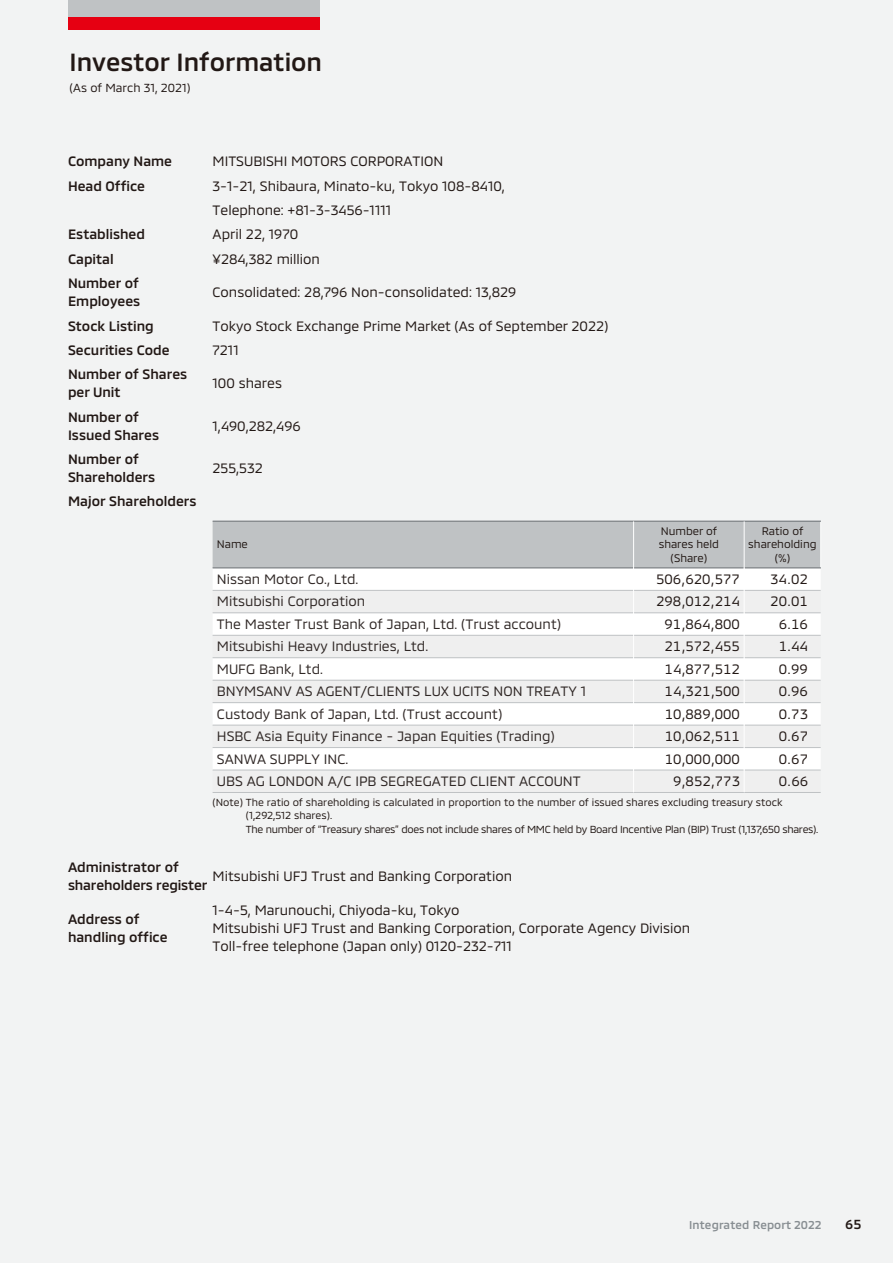
<style>
.page{position:relative;width:893px;height:1263px;background:#f2f3f3}
.page>*{position:absolute;margin:0;border:0;box-sizing:border-box;transform-origin:0 0}
.t1{font:500 25.5px "MMC";color:#221815}
.t2{font:13.95px/24.5px "MMC";color:#221815}
.t3{font:13.95px "MMC";color:#2f2725}
.t4{font:500 13.95px/18px "MMC";color:#221815}
.t5{font:500 13.5px "MMC";color:#221815}
.t6{font:12px "MMC";color:#221815}
.t7{font:500 11.7px "MMC";letter-spacing:.01em;color:#888e92}
.t8{font:11.25px/13.5px "MMC";color:#221815;text-align:center}
.t9{font:10.5px/13.5px "MMC";color:#221815}
</style>
<div class="page">
<div style="left:68px;top:0;width:252px;height:17px;background:#bfc2c4"></div>
<div style="left:68px;top:17px;width:252px;height:13px;background:#e60012"></div>
<div style="left:744px;top:521px;width:77px;height:47px;background:#bfc2c4"></div>
<svg style="left:745px;top:614px;width:76px;height:156px;fill:#fff"></svg>
<hr style="left:820px;top:521px;width:1px;height:47px;background:#fff">
<hr style="left:744px;top:590px;width:77px;height:1px;background:#bfc2c4">
<hr style="left:744px;top:612px;width:77px;height:1px;background:#bfc2c4">
<hr style="left:744px;top:635px;width:77px;height:1px;background:#bfc2c4">
<hr style="left:744px;top:657px;width:77px;height:1px;background:#bfc2c4">
<hr style="left:744px;top:680px;width:77px;height:1px;background:#bfc2c4">
<hr style="left:744px;top:702px;width:77px;height:1px;background:#bfc2c4">
<hr style="left:744px;top:725px;width:77px;height:1px;background:#bfc2c4">
<hr style="left:744px;top:747px;width:77px;height:1px;background:#bfc2c4">
<hr style="left:213px;top:792px;width:421px;height:1px;background:#bfc2c4">
<hr style="left:634px;top:792px;width:110px;height:1px;background:#bfc2c4">
<hr style="left:744px;top:770px;width:77px;height:1px;background:#bfc2c4">
<hr style="left:744px;top:792px;width:77px;height:1px;background:#bfc2c4">
<hr style="left:744px;top:521px;width:77px;height:1px;background:#686d71">
<hr style="left:744px;top:568px;width:77px;height:1px;background:#686d71">
<svg style="left:213px;top:521px;width:532px;height:271px"></svg>
<h1 class="t1" style="left:70px;top:42px;width:254px">Investor Information</h1>
<p class="t6" style="left:70px;top:78px;width:122px">(As of March 31, 2021)</p>
<p class="t4" style="left:68px;top:151px;width:106px">Company Name</p>
<p class="t2" style="left:213px;top:147px;width:232px">MITSUBISHI MOTORS CORPORATION</p>
<p class="t4" style="left:68px;top:175px;width:79px">Head Office</p>
<p class="t2" style="left:213px;top:172px;width:294px">3-1-21, Shibaura, Minato-ku, Tokyo 108-8410,<br>Telephone: +81-3-3456-1111</p>
<p class="t4" style="left:68px;top:224px;width:78px">Established</p>
<p class="t2" style="left:213px;top:220px;width:87px">April 22, 1970</p>
<p class="t4" style="left:68px;top:248px;width:47px">Capital</p>
<p class="t2" style="left:213px;top:245px;width:109px">¥284,382 million</p>
<p class="t4" style="left:68px;top:273px;width:74px">Number of<br>Employees</p>
<p class="t2" style="left:213px;top:278px;width:305px">Consolidated: 28,796 Non-consolidated: 13,829</p>
<p class="t4" style="left:68px;top:315px;width:87px">Stock Listing</p>
<p class="t2" style="left:213px;top:312px;width:397px">Tokyo Stock Exchange Prime Market (As of September 2022)</p>
<p class="t4" style="left:68px;top:339px;width:103px">Securities Code</p>
<p class="t2" style="left:213px;top:336px;width:28px">7211</p>
<p class="t4" style="left:68px;top:364px;width:121px">Number of Shares per Unit</p>
<p class="t2" style="left:213px;top:369px;width:71px">100 shares</p>
<p class="t4" style="left:68px;top:406px;width:93px">Number of<br>Issued Shares</p>
<p class="t2" style="left:213px;top:412px;width:90px">1,490,282,496</p>
<p class="t4" style="left:68px;top:448px;width:89px">Number of<br>Shareholders</p>
<p class="t2" style="left:213px;top:454px;width:52px">255,532</p>
<p class="t4" style="left:68px;top:491px;width:130px">Major Shareholders</p>
<p class="t8" style="left:217px;top:536px;width:33px">Name</p>
<p class="t8" style="left:659px;top:523px;width:62px">Number of shares held (Share)</p>
<p class="t8" style="left:748px;top:523px;width:70px">Ratio of shareholding (%)</p>
<p class="t3" style="left:217px;top:568px;width:143px">Nissan Motor Co., Ltd.</p>
<p class="t2" style="left:656px;top:565px;width:85px">506,620,577</p>
<p class="t2" style="left:770px;top:565px;width:39px">34.02</p>
<p class="t3" style="left:217px;top:590px;width:150px">Mitsubishi Corporation</p>
<p class="t2" style="left:656px;top:587px;width:85px">298,012,214</p>
<p class="t2" style="left:770px;top:587px;width:39px">20.01</p>
<p class="t3" style="left:217px;top:613px;width:346px">The Master Trust Bank of Japan, Ltd. (Trust account)</p>
<p class="t2" style="left:665px;top:610px;width:77px">91,864,800</p>
<p class="t2" style="left:779px;top:610px;width:31px">6.16</p>
<p class="t3" style="left:217px;top:635px;width:213px">Mitsubishi Heavy Industries, Ltd.</p>
<p class="t2" style="left:665px;top:632px;width:77px">21,572,455</p>
<p class="t2" style="left:779px;top:632px;width:31px">1.44</p>
<p class="t3" style="left:217px;top:657px;width:108px">MUFG Bank, Ltd.</p>
<p class="t2" style="left:665px;top:655px;width:77px">14,877,512</p>
<p class="t2" style="left:779px;top:655px;width:31px">0.99</p>
<p class="t3" style="left:217px;top:680px;width:371px">BNYMSANV AS AGENT/CLIENTS LUX UCITS NON TREATY 1</p>
<p class="t2" style="left:665px;top:677px;width:77px">14,321,500</p>
<p class="t2" style="left:779px;top:677px;width:31px">0.96</p>
<p class="t3" style="left:217px;top:702px;width:287px">Custody Bank of Japan, Ltd. (Trust account)</p>
<p class="t2" style="left:665px;top:700px;width:77px">10,889,000</p>
<p class="t2" style="left:779px;top:700px;width:31px">0.73</p>
<p class="t3" style="left:217px;top:725px;width:339px">HSBC Asia Equity Finance - Japan Equities (Trading)</p>
<p class="t2" style="left:665px;top:722px;width:77px">10,062,511</p>
<p class="t2" style="left:779px;top:722px;width:31px">0.67</p>
<p class="t3" style="left:217px;top:747px;width:133px">SANWA SUPPLY INC.</p>
<p class="t2" style="left:665px;top:745px;width:77px">10,000,000</p>
<p class="t2" style="left:779px;top:745px;width:31px">0.67</p>
<p class="t3" style="left:217px;top:770px;width:365px">UBS AG LONDON A/C IPB SEGREGATED CLIENT ACCOUNT</p>
<p class="t2" style="left:673px;top:767px;width:68px">9,852,773</p>
<p class="t2" style="left:779px;top:767px;width:31px">0.66</p>
<p class="t9" style="left:246px;top:794px;width:574px;text-indent:-33px">(Note) The ratio of shareholding is calculated in proportion to the number of issued shares excluding treasury stock (1,292,512 shares).<br>The number of “Treasury shares” does not include shares of MMC held by Board Incentive Plan (BIP) Trust (1,137,650 shares).</p>
<p class="t4" style="left:68px;top:856px;width:141px">Administrator of shareholders register</p>
<p class="t2" style="left:213px;top:862px;width:301px">Mitsubishi UFJ Trust and Banking Corporation</p>
<p class="t4" style="left:68px;top:908px;width:73px">Address of</p>
<p class="t2" style="left:213px;top:896px;width:248px">1-4-5, Marunouchi, Chiyoda-ku, Tokyo</p>
<p class="t4" style="left:68px;top:926px;width:101px">handling office</p>
<p class="t2" style="left:213px;top:917px;width:479px;line-height:18px">Mitsubishi UFJ Trust and Banking Corporation, Corporate Agency Division<br>Toll-free telephone (Japan only) 0120-232-711</p>
<p class="t7" style="left:689px;top:1215px;width:134px">Integrated Report 2022</p>
<p class="t5" style="left:845px;top:1214px;width:18px">65</p>
</div>
